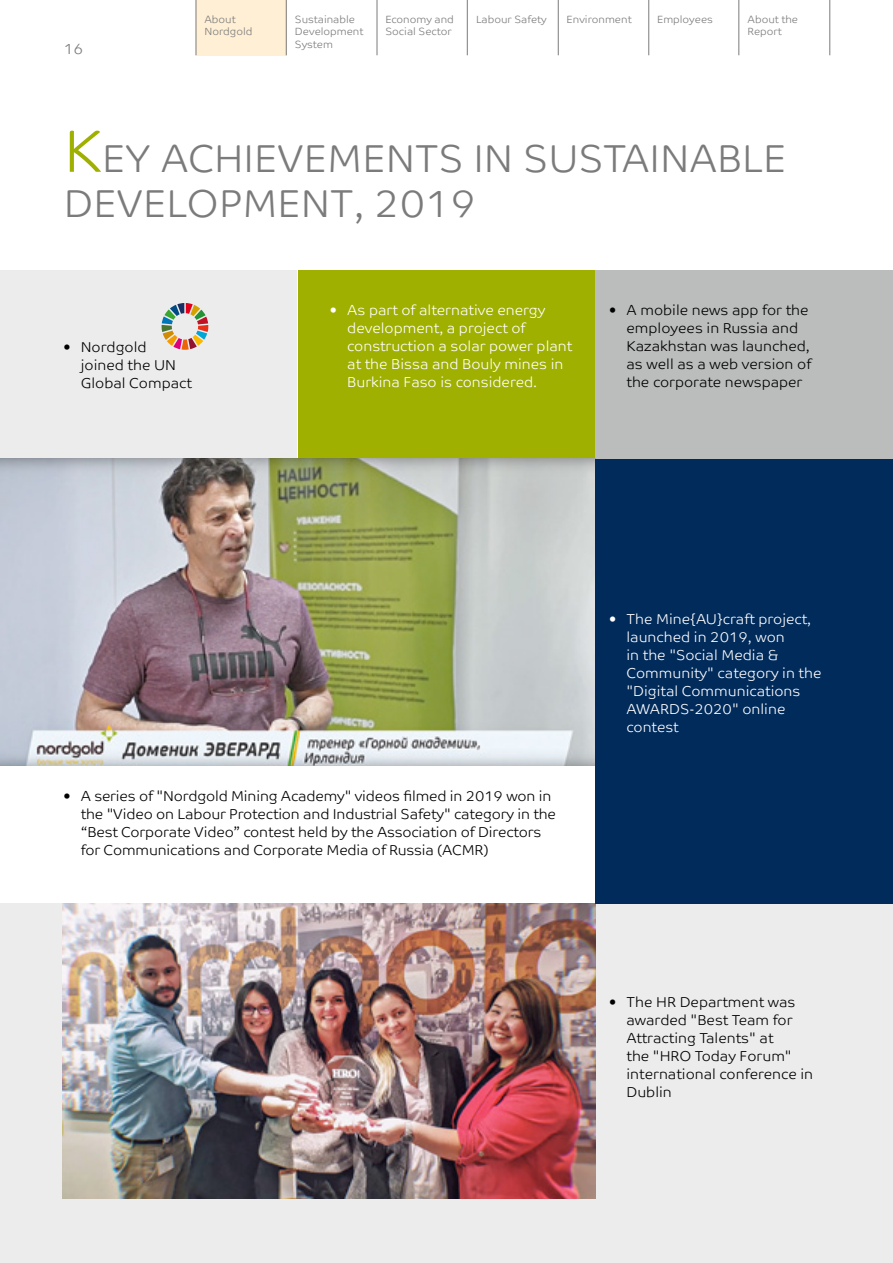
<style>
.page{position:relative;width:893px;height:1263px;background:#fff}
.page>*{position:absolute;margin:0;border:0;box-sizing:border-box;transform-origin:0 0}
.t1{font:300 39px/45px "Co Text Corp";color:#7a7b7a}
.t2{font:300 15px "Co Text Corp";color:#7a7b7a}
.t3{font:300 14.4px/18px "Co Text Corp";letter-spacing:-.01em;color:#000}
.t4{font:300 14.4px/18px "Co Text Corp";color:#fff}
.t5{font:300 10.5px/12.6px "Co Text Corp";color:#7a7b7a}
.s1{font-size:60px;color:#9fb000}
</style>
<div class="page">
<div style="left:196px;top:0;width:90px;height:55px;background:#ffefd5"></div>
<hr style="left:196px;top:0;width:1px;height:55px;background:#7a7b7a">
<hr style="left:286px;top:0;width:1px;height:55px;background:#7a7b7a">
<hr style="left:377px;top:0;width:1px;height:55px;background:#7a7b7a">
<hr style="left:467px;top:0;width:1px;height:55px;background:#7a7b7a">
<hr style="left:558px;top:0;width:1px;height:55px;background:#7a7b7a">
<hr style="left:648px;top:0;width:1px;height:55px;background:#7a7b7a">
<hr style="left:738px;top:0;width:1px;height:55px;background:#7a7b7a">
<hr style="left:829px;top:0;width:1px;height:55px;background:#7a7b7a">
<div style="left:0;top:271px;width:297px;height:189px;background:#ececec"></div>
<div style="left:298px;top:271px;width:297px;height:189px;background:#9fb000"></div>
<div style="left:595px;top:271px;width:298px;height:189px;background:#bbbcbc"></div>
<div style="left:0;top:903px;width:893px;height:360px;background:#ececec"></div>
<img style="left:0;top:459px;width:595px;height:306px">
<img style="left:62px;top:903px;width:533px;height:296px">
<svg style="left:162px;top:303px;width:46px;height:47px"></svg>
<div style="left:595px;top:459px;width:298px;height:444px;background:#002b5b"></div>
<p class="t2" style="left:64px;top:40px;width:21px">16</p>
<p class="t5" style="left:204px;top:13px;width:49px">About<br>Nordgold</p>
<p class="t5" style="left:385px;top:13px;width:70px">Economy and<br>Social Sector</p>
<p class="t5" style="left:295px;top:13px;width:70px">Sustainable<br>Development<br>System</p>
<p class="t5" style="left:476px;top:13px;width:72px">Labour Safety</p>
<p class="t5" style="left:566px;top:13px;width:67px">Environment</p>
<p class="t5" style="left:657px;top:13px;width:57px">Employees</p>
<p class="t5" style="left:748px;top:13px;width:52px">About the<br>Report</p>
<h1 class="t1" style="left:64px;top:136px;width:724px"><span class="s1">K</span>EY ACHIEVEMENTS IN SUSTAINABLE<br>DEVELOPMENT, 2019</h1>
<p class="t3" style="left:81px;top:338px;width:113px;text-indent:-17px">• Nordgold joined the UN<br>Global Compact</p>
<p class="t4" style="left:347px;top:301px;width:227px;text-indent:-17px">• As part of alternative energy development, a project of construction a solar power plant at the Bissa and Bouly mines in<br>Burkina Faso is considered.</p>
<p class="t3" style="left:626px;top:301px;width:186px;text-indent:-17px">• A mobile news app for the employees in Russia and<br>Kazakhstan was launched, as well as a web version of the corporate newspaper</p>
<p class="t4" style="left:626px;top:610px;width:196px;text-indent:-17px">• The Mine{AU}craft project, launched in 2019, won<br>in the "Social Media &amp;<br>Community" category in the "Digital Communications<br>AWARDS-2020" online contest</p>
<p class="t3" style="left:81px;top:786px;width:477px;text-indent:-17px">• A series of "Nordgold Mining Academy" videos filmed in 2019 won in the "Video on Labour Protection and Industrial Safety" category in the “Best Corporate Video” contest held by the Association of Directors for Communications and Corporate Media of Russia (ACMR)</p>
<p class="t3" style="left:626px;top:993px;width:188px;text-indent:-17px">• The HR Department was awarded "Best Team for<br>Attracting Talents" at<br>the "HRO Today Forum" international conference in<br>Dublin</p>
</div>
